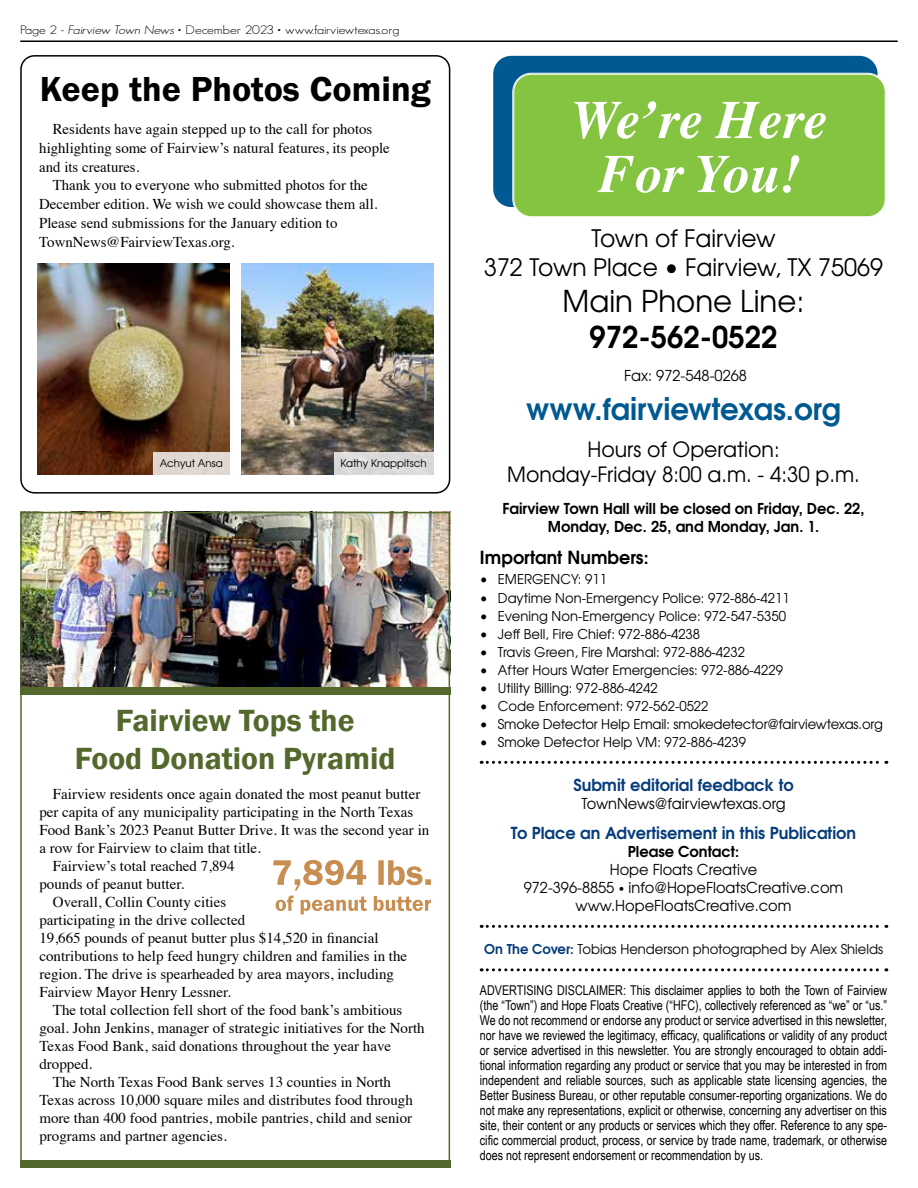
<style>
.page{position:relative;width:918px;height:1188px;background:#fff}
.page>*{position:absolute;margin:0;border:0;box-sizing:border-box;transform-origin:0 0}
.t1{font:italic 700 54px/54px "Times";color:#fff;text-align:center}
.t2{font:36px "Franklin Gothic URW Dem";color:#000}
.t3{font:600 31.5px/37.8px "Franklin Gothic";color:#53682c;text-align:center}
.t4{font:700 30px "Te X Gyre Adventor";color:#005991}
.t5{font:30px "Te X Gyre Adventor";color:#000}
.t6{font:700 30px "Te X Gyre Adventor";color:#000}
.t7{font:24px/28.8px "Te X Gyre Adventor";color:#000;text-align:center}
.t8{font:21px/25.2px "Te X Gyre Adventor";color:#000;text-align:center}
.t9{font:700 18px "Te X Gyre Adventor";color:#000}
.t10{font:700 16.5px "Te X Gyre Adventor";color:#063c7a}
.t11{font:15px/18.8px "Times";color:#000}
.t12{font:15px/18px "Te X Gyre Adventor";color:#000;text-align:center}
.t13{font:700 15px/18px "Te X Gyre Adventor";color:#000;text-align:center}
.t14{font:13.5px/15px "Arial Narrow";color:#000;text-align:justify}
.t15{font:13.5px "Te X Gyre Adventor";color:#000}
.t16{font:300 12px "Geosans";color:#000;scale:1.16 1}
.t17{font:10.5px "Te X Gyre Adventor";color:#000}
.s1{font-style:italic}
.s2{font-size:10.5px}
.s3{font-weight:700;color:#063c7a}
</style>
<div class="page">
<hr style="left:20px;top:40px;width:878px;height:2px;background:#000">
<div style="left:493px;top:56px;width:385px;height:151px;background:#005991;border-radius:18px"></div>
<div style="left:513px;top:74px;width:373px;height:143px;background:#85c441;border-radius:18px"></div>
<div style="left:513px;top:74px;width:373px;height:143px;border:1px solid #fff;border-radius:18px"></div>
<svg style="left:481px;top:968px;width:406px;height:3px"></svg>
<svg style="left:481px;top:761px;width:406px;height:3px"></svg>
<svg style="left:481px;top:925px;width:406px;height:3px"></svg>
<div style="left:20px;top:55px;width:430px;height:439px;border:2px solid #000;border-radius:14px"></div>
<img style="left:241px;top:263px;width:192px;height:212px">
<img style="left:37px;top:263px;width:193px;height:212px">
<div style="left:334px;top:452px;width:99px;height:23px;background:#dadad9"></div>
<div style="left:153px;top:452px;width:77px;height:23px;background:#e1d7d0"></div>
<img style="left:23px;top:515px;width:424px;height:173px">
<svg style="left:273px;top:860px;width:158px;height:54px"></svg>
<div style="left:21px;top:688px;width:429px;height:7px;background:#53682c"></div>
<div style="left:20px;top:1161px;width:430px;height:7px;background:#53682c"></div>
<p class="t16" style="left:20px;top:23px;width:329px">Page 2 - <span class="s1">Fairview Town News</span> • December 2023 • www.fairviewtexas.org</p>
<h2 class="t2" style="left:40px;top:67px;width:392px">Keep the Photos Coming</h2>
<p class="t11" style="left:39px;top:118px;width:352px;text-indent:14px">Residents have again stepped up to the call for photos highlighting some of Fairview’s natural features, its people and its creatures.</p>
<p class="t11" style="left:39px;top:175px;width:340px;text-indent:13px">Thank you to everyone who submitted photos for the December edition. We wish we could showcase them all.<br>Please send submissions for the January edition to TownNews@FairviewTexas.org.</p>
<p class="t17" style="left:160px;top:455px;width:64px">Achyut Ansa</p>
<p class="t17" style="left:341px;top:455px;width:87px">Kathy Knappitsch</p>
<h3 class="t3" style="left:75px;top:702px;width:322px">Fairview Tops the<br>Food Donation Pyramid</h3>
<p class="t11" style="left:53px;top:783px;width:369px">Fairview residents once again donated the most peanut butter</p>
<p class="t11" style="left:39px;top:801px;width:375px">per capita of any municipality participating in the North Texas</p>
<p class="t11" style="left:39px;top:819px;width:391px">Food Bank’s 2023 Peanut Butter Drive. It was the second year in</p>
<p class="t11" style="left:39px;top:837px;width:223px">a row for Fairview to claim that title.</p>
<p class="t11" style="left:53px;top:855px;width:183px">Fairview’s total reached 7,894</p>
<p class="t11" style="left:39px;top:873px;width:146px">pounds of peanut butter.</p>
<p class="t11" style="left:53px;top:891px;width:175px">Overall, Collin County cities</p>
<p class="t11" style="left:39px;top:909px;width:207px">participating in the drive collected</p>
<p class="t11" style="left:39px;top:927px;width:341px">19,665 pounds of peanut butter plus $14,520 in financial</p>
<p class="t11" style="left:39px;top:945px;width:369px">contributions to help feed hungry children and families in the</p>
<p class="t11" style="left:39px;top:963px;width:356px">region. The drive is spearheaded by area mayors, including</p>
<p class="t11" style="left:39px;top:981px;width:193px">Fairview Mayor Henry Lessner.</p>
<p class="t11" style="left:53px;top:999px;width:351px">The total collection fell short of the food bank’s ambitious</p>
<p class="t11" style="left:39px;top:1017px;width:387px">goal. John Jenkins, manager of strategic initiatives for the North</p>
<p class="t11" style="left:39px;top:1035px;width:353px">Texas Food Bank, said donations throughout the year have</p>
<p class="t11" style="left:39px;top:1053px;width:54px">dropped.</p>
<p class="t11" style="left:53px;top:1071px;width:340px">The North Texas Food Bank serves 13 counties in North</p>
<p class="t11" style="left:39px;top:1089px;width:375px">Texas across 10,000 square miles and distributes food through</p>
<p class="t11" style="left:39px;top:1107px;width:374px">more than 400 food pantries, mobile pantries, child and senior</p>
<p class="t11" style="left:39px;top:1125px;width:189px">programs and partner agencies.</p>
<h1 class="t1" style="left:572px;top:88px;width:257px">We’re Here<br>For You!</h1>
<h3 class="t7" style="left:484px;top:222px;width:400px">Town of Fairview<br>372 Town Place • Fairview, TX 75069</h3>
<h3 class="t5" style="left:563px;top:277px;width:243px">Main Phone Line:</h3>
<h3 class="t6" style="left:589px;top:311px;width:190px">972-562-0522</h3>
<p class="t12" style="left:624px;top:366px;width:124px">Fax: 972-548-0268</p>
<h3 class="t4" style="left:526px;top:383px;width:316px">www.fairviewtexas.org</h3>
<h3 class="t8" style="left:507px;top:436px;width:354px">Hours of Operation:<br>Monday-Friday 8:00 a.m. - 4:30 p.m.</h3>
<p class="t13" style="left:503px;top:498px;width:364px">Fairview Town Hall will be closed on Friday, Dec. 22,<br>Monday, Dec. 25, and Monday, Jan. 1.</p>
<p class="t9" style="left:480px;top:542px;width:170px">Important Numbers:</p>
<p class="t15" style="left:480px;top:568px;width:129px">• EMERGENCY: 911</p>
<p class="t15" style="left:480px;top:587px;width:311px">• Daytime Non-Emergency Police: 972-886-4211</p>
<p class="t15" style="left:480px;top:605px;width:308px">• Evening Non-Emergency Police: 972-547-5350</p>
<p class="t15" style="left:480px;top:623px;width:222px">• Jeff Bell, Fire Chief: 972-886-4238</p>
<p class="t15" style="left:480px;top:641px;width:267px">• Travis Green, Fire Marshal: 972-886-4232</p>
<p class="t15" style="left:480px;top:659px;width:305px">• After Hours Water Emergencies: 972-886-4229</p>
<p class="t15" style="left:480px;top:677px;width:179px">• Utility Billing: 972-886-4242</p>
<p class="t15" style="left:480px;top:695px;width:230px">• Code Enforcement: 972-562-0522</p>
<p class="t15" style="left:480px;top:713px;width:405px">• Smoke Detector Help Email: smokedetector@fairviewtexas.org</p>
<p class="t15" style="left:480px;top:731px;width:268px">• Smoke Detector Help VM: 972-886-4239</p>
<p class="t10" style="left:573px;top:771px;width:222px">Submit editorial feedback to</p>
<p class="t12" style="left:581px;top:794px;width:206px">TownNews@fairviewtexas.org</p>
<p class="t10" style="left:511px;top:819px;width:347px">To Place an Advertisement in this Publication</p>
<p class="t13" style="left:628px;top:841px;width:113px">Please Contact:</p>
<p class="t12" style="left:524px;top:860px;width:321px">Hope Floats Creative<br>972-396-8855 <span class="s2">•</span> info@HopeFloatsCreative.com www.HopeFloatsCreative.com</p>
<p class="t15" style="left:484px;top:938px;width:400px"><span class="s3">On The Cover:</span> Tobias Henderson photographed by Alex Shields</p>
<p class="t14" style="left:480px;top:982px;width:409px">ADVERTISING DISCLAIMER: This disclaimer applies to both the Town of Fairview (the “Town”) and Hope Floats Creative (“HFC), collectively referenced as “we” or “us.” We do not recommend or endorse any product or service advertised in this newsletter, nor have we reviewed the legitimacy, efficacy, qualifications or validity of any product or service advertised in this newsletter. You are strongly encouraged to obtain addi&shy;tional information regarding any product or service that you may be interested in from independent and reliable sources, such as applicable state licensing agencies, the Better Business Bureau, or other reputable consumer-reporting organizations. We do not make any representations, explicit or otherwise, concerning any advertiser on this site, their content or any products or services which they offer. Reference to any spe&shy;cific commercial product, process, or service by trade name, trademark, or otherwise does not represent endorsement or recommendation by us.</p>
</div>
